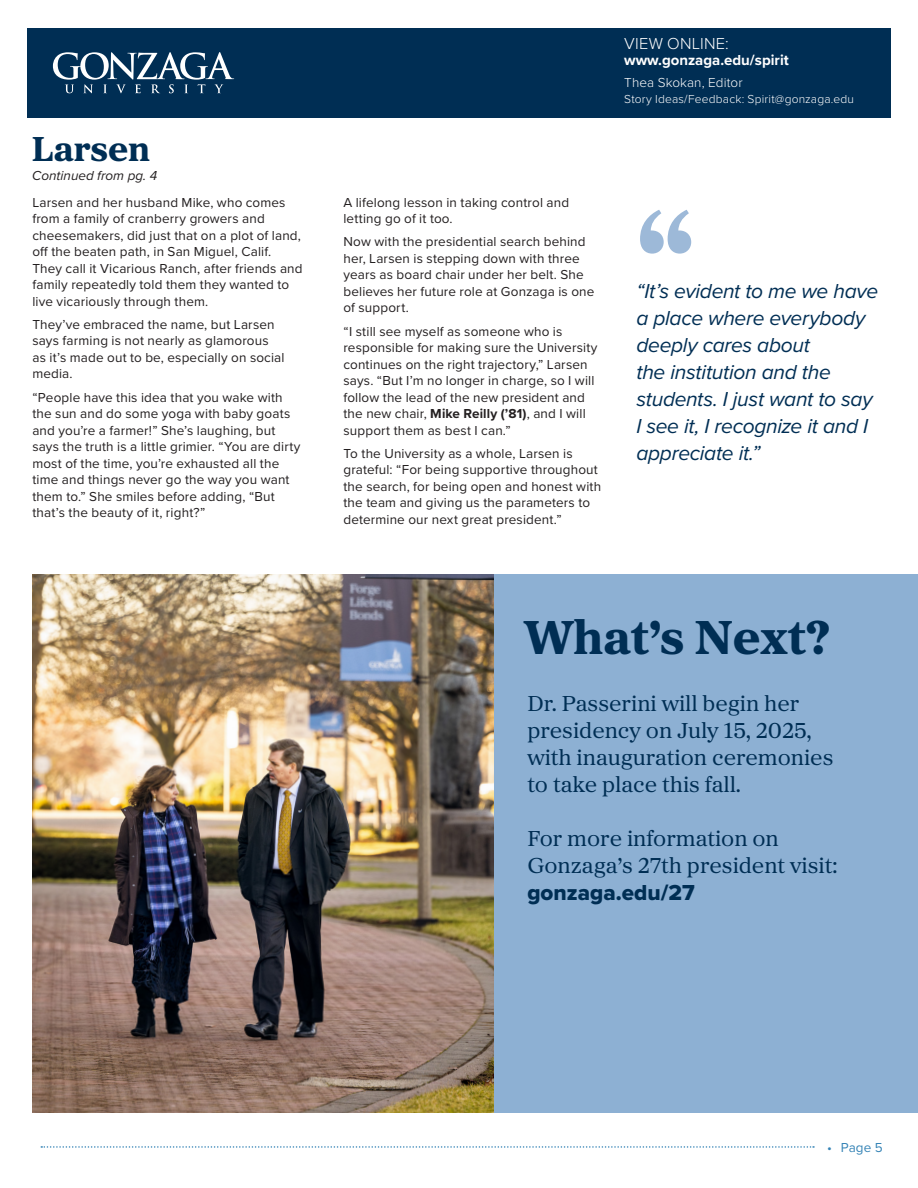
<style>
.page{position:relative;width:918px;height:1188px;background:#fff}
.page>*{position:absolute;margin:0;border:0;box-sizing:border-box;transform-origin:0 0}
.t1{font:123px "Proxima Sera Extrabld";color:#9db9d8}
.Main_Heading{font:49.5px "Proxima Sera Extrabld";color:#002e54}
.Main_Heading-2{font:36px "Proxima Sera Extrabld";color:#002e54}
.t2{font:22.5px/27px "Proxima Sera";color:#002e54}
.Glodok_numbers{font:italic 21px/27px "Proxima Nova";letter-spacing:-.015em;color:#002e54}
.t3{font:300 16.5px "Proxima Nova";letter-spacing:.015em;color:#fff}
.t4{font:700 15px "Proxima Nova";color:#fff}
.Glodok_numbers-2{font:13.5px/16.5px "Proxima Nova";letter-spacing:.01em;color:#231f20}
.t5{font:300 13.5px "Proxima Nova";letter-spacing:.01em;color:#fff}
.t6{font:italic 13.5px "Proxima Nova";color:#231f20}
.t7{font:13.5px "Proxima Nova";color:#3684b6}
.t8{font:300 12px "Proxima Nova";letter-spacing:.015em;color:#fff}
.s1{font-weight:700}
.s2{font-family:"Proxima Nova Extrabld"}
</style>
<div class="page">
<svg style="left:41px;top:1146px;width:773px;height:2px"></svg>
<img style="left:32px;top:575px;width:463px;height:538px">
<div style="left:27px;top:28px;width:864px;height:89px;background:#002e54"></div>
<svg style="left:53px;top:52px;width:181px;height:41px"></svg>
<div style="left:495px;top:575px;width:423px;height:538px;background:#8db0d3"></div>
<p class="Main_Heading-2" style="left:32px;top:120px;width:119px">Larsen</p>
<p class="t6" style="left:32px;top:166px;width:126px">Continued from pg. 4</p>
<p class="Glodok_numbers-2" style="left:32px;top:193px;width:272px">Larsen and her husband Mike, who comes from a family of cranberry growers and cheesemakers, did just that on a plot of land, off the beaten path, in San Miguel, Calif.<br>They call it Vicarious Ranch, after friends and family repeatedly told them they wanted to live vicariously through them.</p>
<p class="Glodok_numbers-2" style="left:32px;top:316px;width:254px">They’ve embraced the name, but Larsen says farming is not nearly as glamorous as it’s made out to be, especially on social media.</p>
<p class="Glodok_numbers-2" style="left:32px;top:388px;width:270px">“People have this idea that you wake with the sun and do some yoga with baby goats and you’re a farmer!” She’s laughing, but says the truth is a little grimier. “You are dirty most of the time, you’re exhausted all the time and things never go the way you want them to.” She smiles before adding, “But that’s the beauty of it, right?”</p>
<p class="t3" style="left:624px;top:31px;width:106px">VIEW ONLINE:</p>
<p class="t4" style="left:624px;top:48px;width:166px">www.gonzaga.edu/spirit</p>
<p class="t5" style="left:624px;top:72px;width:120px">Thea Skokan, Editor</p>
<p class="t8" style="left:624px;top:90px;width:231px">Story Ideas/Feedback: Spirit@gonzaga.edu</p>
<p class="Glodok_numbers-2" style="left:343px;top:193px;width:227px">A lifelong lesson in taking control and letting go of it too.</p>
<p class="Glodok_numbers-2" style="left:343px;top:233px;width:252px">Now with the presidential search behind her, Larsen is stepping down with three years as board chair under her belt. She believes her future role at Gonzaga is one of support.</p>
<p class="Glodok_numbers-2" style="left:343px;top:322px;width:256px">“I still see myself as someone who is responsible for making sure the University continues on the right trajectory,” Larsen says. “But I’m no longer in charge, so I will follow the lead of the new president and the new chair, <span class="s1">Mike Reilly (’81)</span>, and I will support them as best I can.”</p>
<p class="Glodok_numbers-2" style="left:343px;top:445px;width:259px">To the University as a whole, Larsen is grateful: “For being supportive throughout the search, for being open and honest with the team and giving us the parameters to determine our next great president.”</p>
<p class="t1" style="left:636px;top:152px;width:61px">“</p>
<p class="Glodok_numbers" style="left:636px;top:277px;width:243px">“It’s evident to me we have a place where everybody deeply cares about<br>the institution and the students. I just want to say<br>I see it, I recognize it and I appreciate it.”</p>
<p class="Main_Heading" style="left:524px;top:597px;width:307px">What’s Next?</p>
<p class="t2" style="left:527px;top:689px;width:286px">Dr. Passerini will begin her presidency on July 15, 2025,</p>
<p class="t2" style="left:527px;top:743px;width:308px">with inauguration ceremonies to take place this fall.</p>
<p class="t2" style="left:527px;top:824px;width:312px">For more information on<br>Gonzaga’s 27th president visit: <span class="s2">gonzaga.edu/27</span></p>
<p class="t7" style="left:827px;top:1138px;width:57px">• Page 5</p>
</div>
